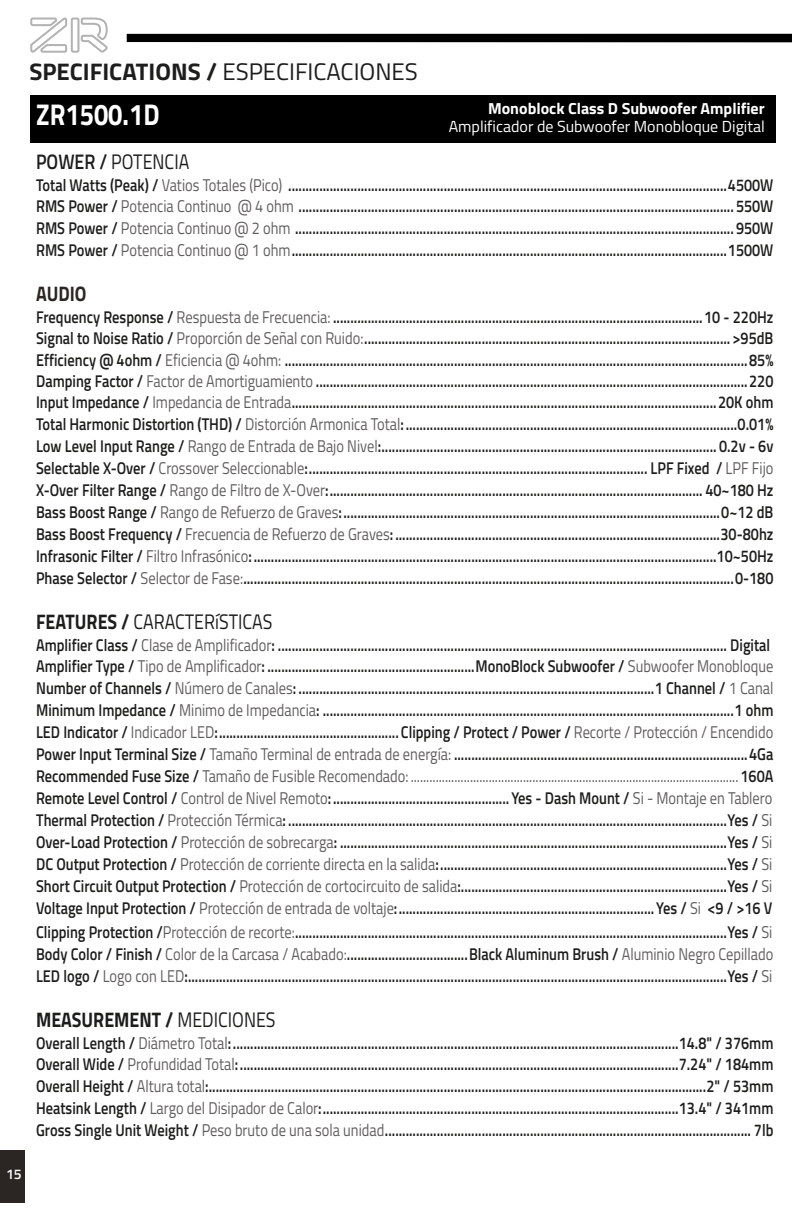
<style>
.page{position:relative;width:792px;height:1224px;background:#fff}
.page>*{position:absolute;margin:0;border:0;box-sizing:border-box;transform-origin:0 0}
.t1{font:700 30px "Titillium Web";color:#fff;scale:.85 1}
.t2{font:24px "Titillium Web";color:#1d1d1b}
.t3{font:21px "Titillium Web";color:#1d1d1b;scale:.85 1}
.t4{font:700 21px "Titillium Web";color:#1d1d1b;scale:.85 1}
.t5{font:700 21px "Titillium Web";color:#2b2523;scale:.85 1}
.t6{font:600 17px/22px "Titillium Web";color:#1d1d1b;text-align:justify;scale:.85 1}
.t7{font:16px "Titillium Web";color:#fff}
.t8{font:700 16px "Titillium Web";color:#fff}
.t9{font:600 14px "Titillium Web";color:#fff}
.s1{font-weight:700}
.s2{font-weight:600}
.s3{font-weight:400;color:#5f5c5d}
.s4{font-weight:400}
</style>
<div class="page">
<div style="left:30px;top:95px;width:746px;height:47px;background:#000"></div>
<div style="left:0;top:1151px;width:25px;height:52px;background:#2b2523"></div>
<svg style="left:127px;top:33px;width:665px;height:10px;background:#292929"></svg>
<svg style="left:30px;top:17px;width:78px;height:36px"></svg>
<h2 class="t2" style="left:29px;top:54px;width:390px"><span class="s1">SPECIFICATIONS /</span> ESPECIFICACIONES</h2>
<p class="t8" style="left:488px;top:96px;width:278px">Monoblock Class D Subwoofer Amplifier</p>
<p class="t7" style="left:449px;top:115px;width:317px">Amplificador de Subwoofer Monobloque Digital</p>
<h1 class="t1" style="left:36px;top:91px;width:147px">ZR1500.1D</h1>
<p class="t3" style="left:36px;top:146px;width:182px"><span class="s2">POWER /</span> POTENCIA</p>
<p class="t6" style="left:36px;top:173px;width:869px">Total Watts (Peak) / <span class="s3">Vatios Totales (Pico)</span> ...............................................................................................................................4500W RMS Power / <span class="s3">Potencia Continuo @ 4 ohm</span> .............................................................................................................................. 550W RMS Power / <span class="s3">Potencia Continuo @ 2 ohm</span> ............................................................................................................................... 950W RMS Power / <span class="s3">Potencia Continuo @ 1 ohm</span>..............................................................................................................................1500W</p>
<p class="t5" style="left:36px;top:277px;width:61px">AUDIO</p>
<p class="t6" style="left:36px;top:305px;width:869px">Frequency Response / <span class="s3">Respuesta de Frecuencia:</span> ...........................................................................................................10 - 220Hz Signal to Noise Ratio / <span class="s3">Proporción de Señal con Ruido:</span>.......................................................................................................... &gt;95dB Efficiency @ 4ohm / <span class="s3">Eficiencia @ 4ohm:</span> ......................................................................................................................................85% Damping Factor / <span class="s3">Factor de Amortiguamiento</span> .............................................................................................................................220<br>Input Impedance / <span class="s3">Impedancia de Entrada</span>...........................................................................................................................20K ohm Total Harmonic Distortion (THD) / <span class="s3">Distorción Armonica Total</span>: ................................................................................................0.01% Low Level Input Range / <span class="s3">Rango de Entrada de Bajo Nivel</span>:................................................................................................. 0.2v - 6v Selectable X-Over / <span class="s3">Crossover Seleccionable</span>:.................................................................................................. LPF Fixed / <span class="s3">LPF Fijo </span>X-Over Filter Range / <span class="s3">Rango de Filtro de X-Over</span>:............................................................................................................ 40~180 Hz Bass Boost Range / <span class="s3">Rango de Refuerzo de Graves</span>:.............................................................................................................0~12 dB Bass Boost Frequency / <span class="s3">Frecuencia de Refuerzo de Graves</span>: ..............................................................................................30-80hz Infrasonic Filter / <span class="s3">Filtro Infrasónico</span>: ......................................................................................................................................10~50Hz Phase Selector / <span class="s3">Selector de Fase:</span>..............................................................................................................................................0-180</p>
<p class="t3" style="left:36px;top:606px;width:279px"><span class="s1">FEATURES /</span> CARACTERíSTICAS</p>
<p class="t6" style="left:36px;top:633px;width:869px;text-align:left">Amplifier Class / <span class="s3">Clase de Amplificador</span>: .................................................................................................................................. Digital Amplifier Type / <span class="s3">Tipo de Amplificador</span>: ............................................................MonoBlock Subwoofer / <span class="s3">Subwoofer Monobloque </span>Number of Channels / <span class="s3">Número de Canales</span>: .......................................................................................................1 Channel / <span class="s3">1 Canal </span>Minimum Impedance / <span class="s3">Minimo de Impedancia</span>: .......................................................................................................................1 ohm LED Indicator / <span class="s3">Indicador LED</span>:.................................................... Clipping / Protect / Power / <span class="s3">Recorte / Protección / Encendido </span>Power Input Terminal Size / <span class="s3">Tamaño Terminal de entrada de energía:</span> .....................................................................................4Ga Recommended Fuse Size / <span class="s3">Tamaño de Fusible Recomendado: .........................................................................................................</span> 160A Remote Level Control / <span class="s3">Control de Nivel Remoto</span>: ................................................... Yes - Dash Mount / <span class="s3">Si - Montaje en Tablero </span>Thermal Protection / <span class="s3">Protección Térmica</span>: ...............................................................................................................................Yes / <span class="s3">Si </span>Over-Load Protection / <span class="s3">Protección de sobrecarga</span>: ................................................................................................................Yes / <span class="s3">Si </span>DC Output Protection / <span class="s3">Protección de corriente directa en la salida</span>:...................................................................................Yes / <span class="s3">Si </span>Short Circuit Output Protection / <span class="s3">Protección de cortocircuito de salida</span>:.............................................................................Yes / <span class="s3">Si </span>Voltage Input Protection / <span class="s3">Protección de entrada de voltaje</span>:.......................................................................... Yes / <span class="s3">Si</span> &lt;9 / &gt;16 V</p>
<p class="t6" style="left:36px;top:921px;width:869px">Clipping Protection /<span class="s3">Protección de recorte:</span>.............................................................................................................................Yes / <span class="s3">Si </span>Body Color / Finish / <span class="s3">Color de la Carcasa / Acabado:</span>...................................Black Aluminum Brush / <span class="s3">Aluminio Negro Cepillado </span>LED logo / <span class="s3">Logo con LED</span>:............................................................................................................................................................Yes / <span class="s3">Si</span></p>
<p class="t4" style="left:36px;top:1003px;width:283px">MEASUREMENT / <span class="s4">MEDICIONES</span></p>
<p class="t6" style="left:36px;top:1031px;width:869px">Overall Length / <span class="s3">Diámetro Total</span>: .................................................................................................................................14.8" / 376mm Overall Wide / <span class="s3">Profundidad Total</span>: ...............................................................................................................................7.24" / 184mm Overall Height / <span class="s3">Altura total</span>:................................................................................................................................................2" / 53mm Heatsink Length / <span class="s3">Largo del Disipador de Calor</span>:.......................................................................................................13.4" / 341mm Gross Single Unit Weight / <span class="s3">Peso bruto de una sola unidad</span>.......................................................................................................... 7lb</p>
<p class="t9" style="left:6px;top:1164px;width:17px">15</p>
</div>
